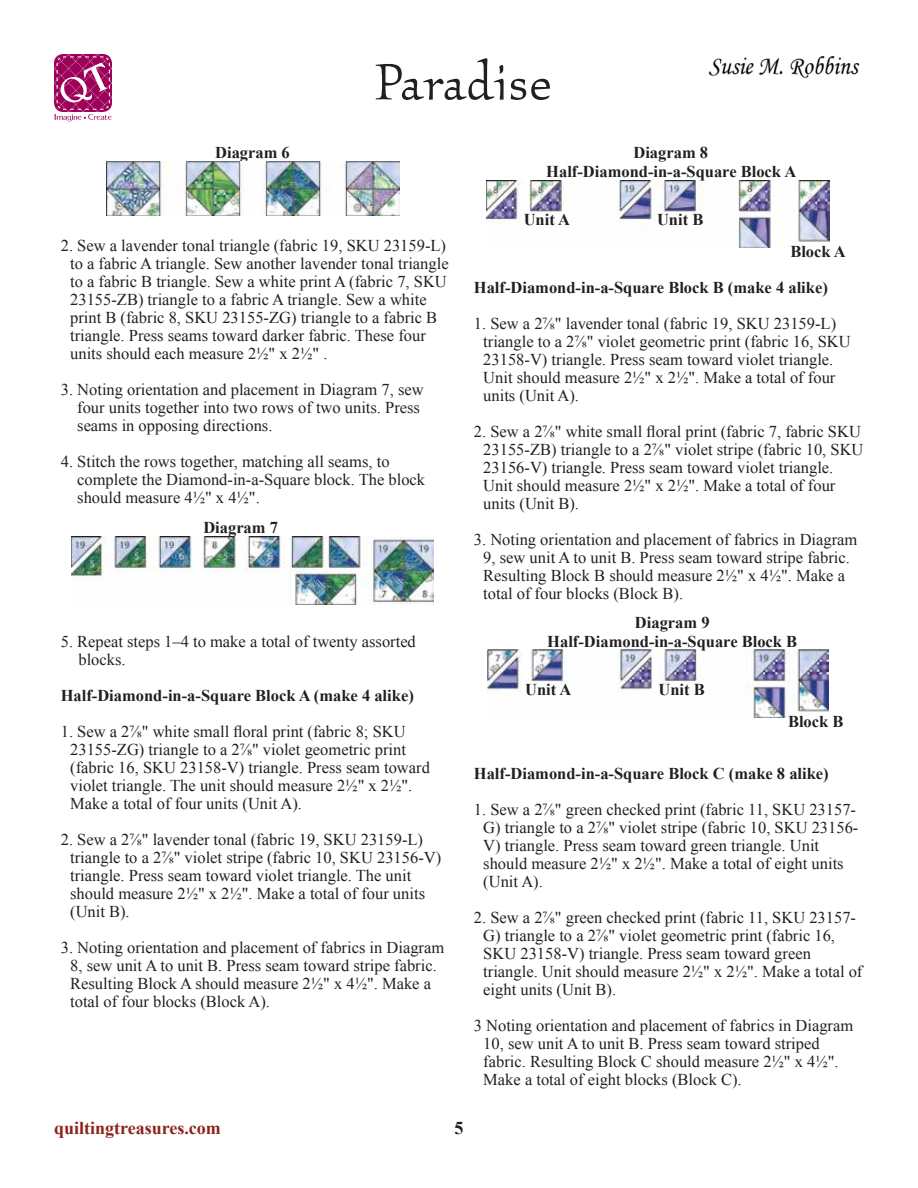
<style>
.page{position:relative;width:918px;height:1188px;background:#fff}
.page>*{position:absolute;margin:0;border:0;box-sizing:border-box;transform-origin:0 0}
.t1{font:52.5px "Kallos ITCTT Book";color:#231f20}
.t2{font:700 18px "Times New Roman";color:#8d2318}
.t3{font:700 18px "Times New Roman";color:#231f20}
.t4{font:16.5px/18px "Times New Roman";color:#231f20}
.t5{font:700 16.5px "Times New Roman";color:#231f20}
</style>
<div class="page">
<svg style="left:54px;top:54px;width:58px;height:68px"></svg>
<img style="left:708px;top:55px;width:152px;height:24px">
<img style="left:106px;top:161px;width:293px;height:54px">
<img style="left:72px;top:537px;width:361px;height:67px">
<img style="left:486px;top:180px;width:344px;height:68px">
<img style="left:488px;top:650px;width:340px;height:68px">
<p class="t5" style="left:215px;top:141px;width:76px">Diagram 6</p>
<h1 class="t1" style="left:374px;top:54px;width:179px">Paradise</h1>
<p class="t5" style="left:633px;top:141px;width:76px">Diagram 8</p>
<p class="t5" style="left:546px;top:160px;width:251px">Half-Diamond-in-a-Square Block A</p>
<p class="t5" style="left:524px;top:208px;width:48px">Unit A</p>
<p class="t5" style="left:657px;top:208px;width:48px">Unit B</p>
<p class="t4" style="left:70px;top:237px;width:380px;text-indent:-9px">2. Sew a lavender tonal triangle (fabric 19, SKU 23159-L) to a fabric A triangle. Sew another lavender tonal triangle to a fabric B triangle. Sew a white print A (fabric 7, SKU 23155-ZB) triangle to a fabric A triangle. Sew a white print B (fabric 8, SKU 23155-ZG) triangle to a fabric B triangle. Press seams toward darker fabric. These four units should each measure 2½" x 2½" .</p>
<p class="t4" style="left:77px;top:381px;width:348px;text-indent:-16px">3. Noting orientation and placement in Diagram 7, sew four units together into two rows of two units. Press seams in opposing directions.</p>
<p class="t4" style="left:77px;top:453px;width:349px;text-indent:-16px">4. Stitch the rows together, matching all seams, to complete the Diamond-in-a-Square block. The block should measure 4½" x 4½".</p>
<p class="t5" style="left:203px;top:516px;width:76px">Diagram 7</p>
<p class="t4" style="left:78px;top:633px;width:339px;text-indent:-18px">5. Repeat steps 1–4 to make a total of twenty assorted blocks.</p>
<p class="t5" style="left:61px;top:684px;width:355px">Half-Diamond-in-a-Square Block A (make 4 alike)</p>
<p class="t4" style="left:70px;top:723px;width:361px;text-indent:-9px">1. Sew a 2⅞" white small floral print (fabric 8; SKU 23155-ZG) triangle to a 2⅞" violet geometric print (fabric 16, SKU 23158-V) triangle. Press seam toward violet triangle. The unit should measure 2½" x 2½".<br>Make a total of four units (Unit A).</p>
<p class="t4" style="left:70px;top:831px;width:373px;text-indent:-9px">2. Sew a 2⅞" lavender tonal (fabric 19, SKU 23159-L) triangle to a 2⅞" violet stripe (fabric 10, SKU 23156-V) triangle. Press seam toward violet triangle. The unit should measure 2½" x 2½". Make a total of four units (Unit B).</p>
<p class="t4" style="left:70px;top:939px;width:376px;text-indent:-9px">3. Noting orientation and placement of fabrics in Diagram 8, sew unit A to unit B. Press seam toward stripe fabric.<br>Resulting Block A should measure 2½" x 4½". Make a total of four blocks (Block A).</p>
<p class="t5" style="left:790px;top:240px;width:57px">Block A</p>
<p class="t5" style="left:474px;top:276px;width:356px">Half-Diamond-in-a-Square Block B (make 4 alike)</p>
<p class="t4" style="left:483px;top:314px;width:369px;text-indent:-9px">1. Sew a 2⅞" lavender tonal (fabric 19, SKU 23159-L) triangle to a 2⅞" violet geometric print (fabric 16, SKU 23158-V) triangle. Press seam toward violet triangle.<br>Unit should measure 2½" x 2½". Make a total of four units (Unit A).</p>
<p class="t4" style="left:483px;top:422px;width:382px;text-indent:-9px">2. Sew a 2⅞" white small floral print (fabric 7, fabric SKU 23155-ZB) triangle to a 2⅞" violet stripe (fabric 10, SKU 23156-V) triangle. Press seam toward violet triangle.<br>Unit should measure 2½" x 2½". Make a total of four units (Unit B).</p>
<p class="t4" style="left:483px;top:530px;width:376px;text-indent:-9px">3. Noting orientation and placement of fabrics in Diagram 9, sew unit A to unit B. Press seam toward stripe fabric.<br>Resulting Block B should measure 2½" x 4½". Make a total of four blocks (Block B).</p>
<p class="t5" style="left:635px;top:611px;width:76px">Diagram 9</p>
<p class="t5" style="left:547px;top:630px;width:251px">Half-Diamond-in-a-Square Block B</p>
<p class="t5" style="left:525px;top:678px;width:48px">Unit A</p>
<p class="t5" style="left:659px;top:678px;width:48px">Unit B</p>
<p class="t5" style="left:788px;top:710px;width:57px">Block B</p>
<p class="t5" style="left:474px;top:762px;width:356px">Half-Diamond-in-a-Square Block C (make 8 alike)</p>
<p class="t4" style="left:483px;top:800px;width:377px;text-indent:-9px">1. Sew a 2⅞" green checked print (fabric 11, SKU 23157- G) triangle to a 2⅞" violet stripe (fabric 10, SKU 23156- V) triangle. Press seam toward green triangle. Unit should measure 2½" x 2½". Make a total of eight units (Unit A).</p>
<p class="t4" style="left:483px;top:908px;width:381px;text-indent:-9px">2. Sew a 2⅞" green checked print (fabric 11, SKU 23157- G) triangle to a 2⅞" violet geometric print (fabric 16, SKU 23158-V) triangle. Press seam toward green triangle. Unit should measure 2½" x 2½". Make a total of eight units (Unit B).</p>
<p class="t4" style="left:483px;top:1016px;width:371px;text-indent:-9px">3 Noting orientation and placement of fabrics in Diagram 10, sew unit A to unit B. Press seam toward striped fabric. Resulting Block C should measure 2½" x 4½".<br>Make a total of eight blocks (Block C).</p>
<p class="t2" style="left:54px;top:1116px;width:168px">quiltingtreasures.com</p>
<p class="t3" style="left:454px;top:1116px;width:10px">5</p>
</div>
